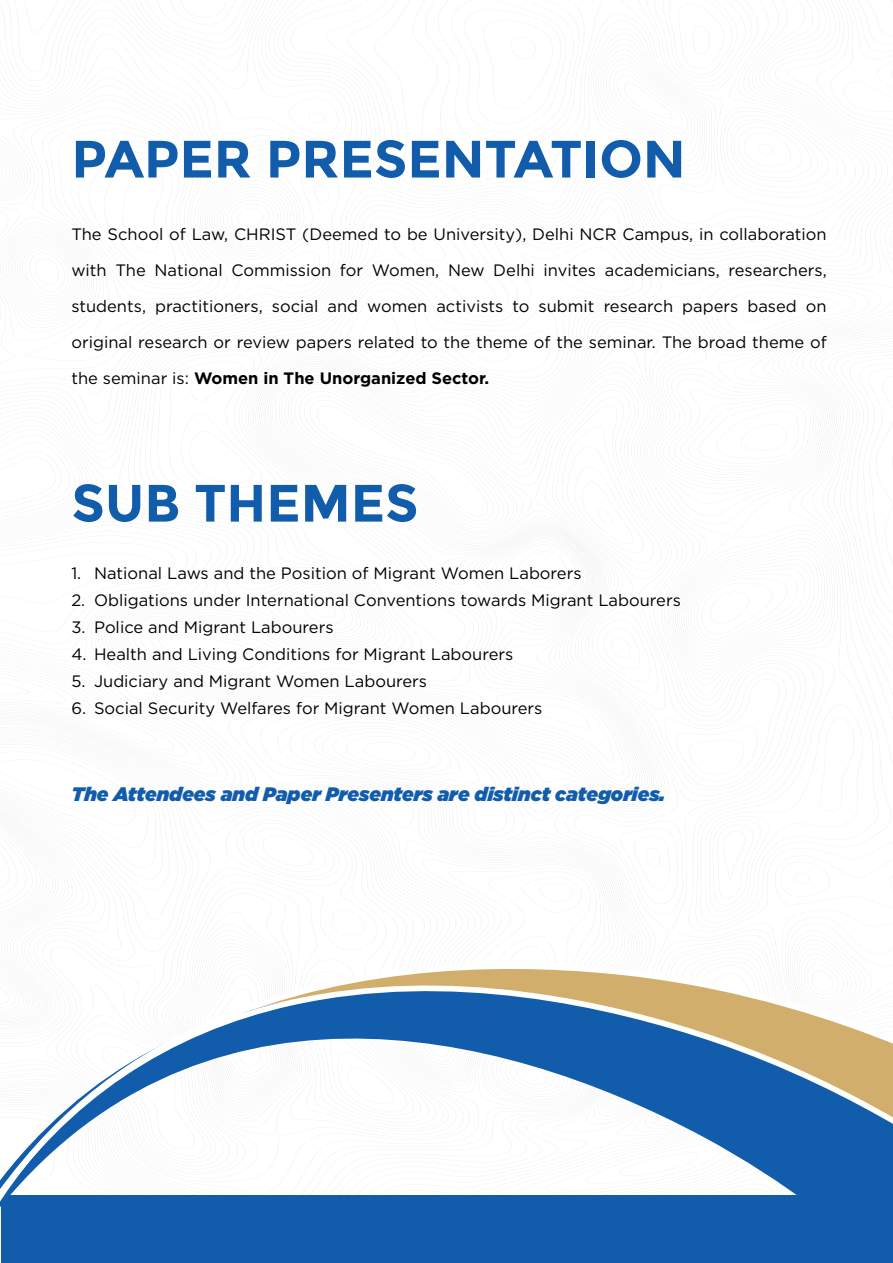
<style>
.page{position:relative;width:893px;height:1263px;background:#fff}
.page>*{position:absolute;margin:0;border:0;box-sizing:border-box;transform-origin:0 0}
.t1{font:700 52.5px "Montserrat";color:#125dab}
.t2{font:italic 900 19.5px "Gotham";color:#125dab}
.t3{font:16.5px/36px "Gotham";color:#000;text-align:justify}
.s1{font-weight:700}
</style>
<div class="page">
<svg style="left:1px;top:947px;width:892px;height:316px;background:#3172b6"></svg>
<svg style="left:1px;top:955px;width:892px;height:256px"></svg>
<svg style="left:0;top:965px;width:893px;height:243px"></svg>
<h1 class="t1" style="left:71px;top:128px;width:616px">PAPER PRESENTATION</h1>
<p class="t3" style="left:71px;top:216px;width:757px">The School of Law, CHRIST (Deemed to be University), Delhi NCR Campus, in collaboration with The National Commission for Women, New Delhi invites academicians, researchers, students, practitioners, social and women activists to submit research papers based on original research or review papers related to the theme of the seminar. The broad theme of the seminar is: <span class="s1">Women in The Unorganized Sector.</span></p>
<h1 class="t1" style="left:71px;top:472px;width:349px">SUB THEMES</h1>
<p class="t3" style="left:71px;top:555px;width:512px">1. National Laws and the Position of Migrant Women Laborers</p>
<p class="t3" style="left:71px;top:582px;width:611px">2. Obligations under International Conventions towards Migrant Labourers</p>
<p class="t3" style="left:71px;top:609px;width:264px">3. Police and Migrant Labourers</p>
<p class="t3" style="left:71px;top:636px;width:443px">4. Health and Living Conditions for Migrant Labourers</p>
<p class="t3" style="left:71px;top:663px;width:357px">5. Judiciary and Migrant Women Labourers</p>
<p class="t3" style="left:71px;top:690px;width:473px">6. Social Security Welfares for Migrant Women Labourers</p>
<p class="t2" style="left:71px;top:783px;width:595px">The Attendees and Paper Presenters are distinct categories.</p>
</div>
